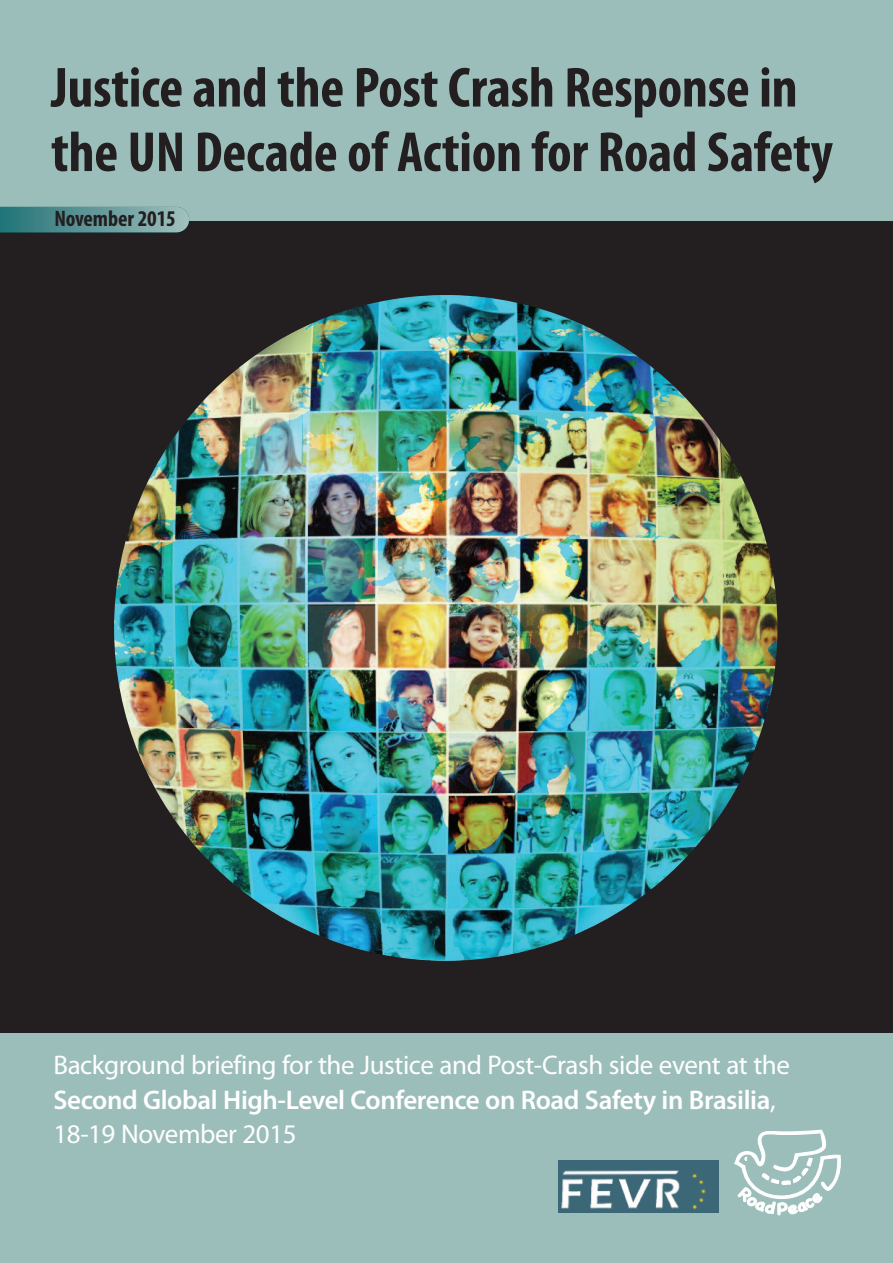
<style>
.page{position:relative;width:893px;height:1263px;background:#9cbebb}
.page>*{position:absolute;margin:0;border:0;box-sizing:border-box;transform-origin:0 0}
.t1{font:700 condensed 57px/64.5px "Myriad Pro";letter-spacing:-.005em;color:#231f20}
.t2{font:27px/34.5px "Myriad Pro";letter-spacing:-.015em;color:#fff}
.t3{font:700 condensed 22.5px "Myriad Pro";letter-spacing:-.005em;color:#231f20}
.s1{font-weight:600}
</style>
<div class="page">
<div style="left:0;top:221px;width:893px;height:812px;background:#231f20"></div>
<svg style="left:734px;top:1130px;width:106px;height:85px"></svg>
<img style="left:114px;top:295px;width:663px;height:666px">
<img style="left:558px;top:1160px;width:161px;height:52px">
<svg style="left:0;top:207px;width:189px;height:25px;background:#609798"></svg>
<h1 class="t1" style="left:51px;top:60px;width:783px">Justice and the Post Crash Response in the UN Decade of Action for Road Safety</h1>
<p class="t3" style="left:54px;top:211px;width:123px">November 2015</p>
<p class="t2" style="left:53px;top:1050px;width:738px">Background briefing for the Justice and Post-Crash side event at the<br><span class="s1">Second Global High-Level Conference on Road Safety in Brasilia</span>,<br>18-19 November 2015</p>
</div>
